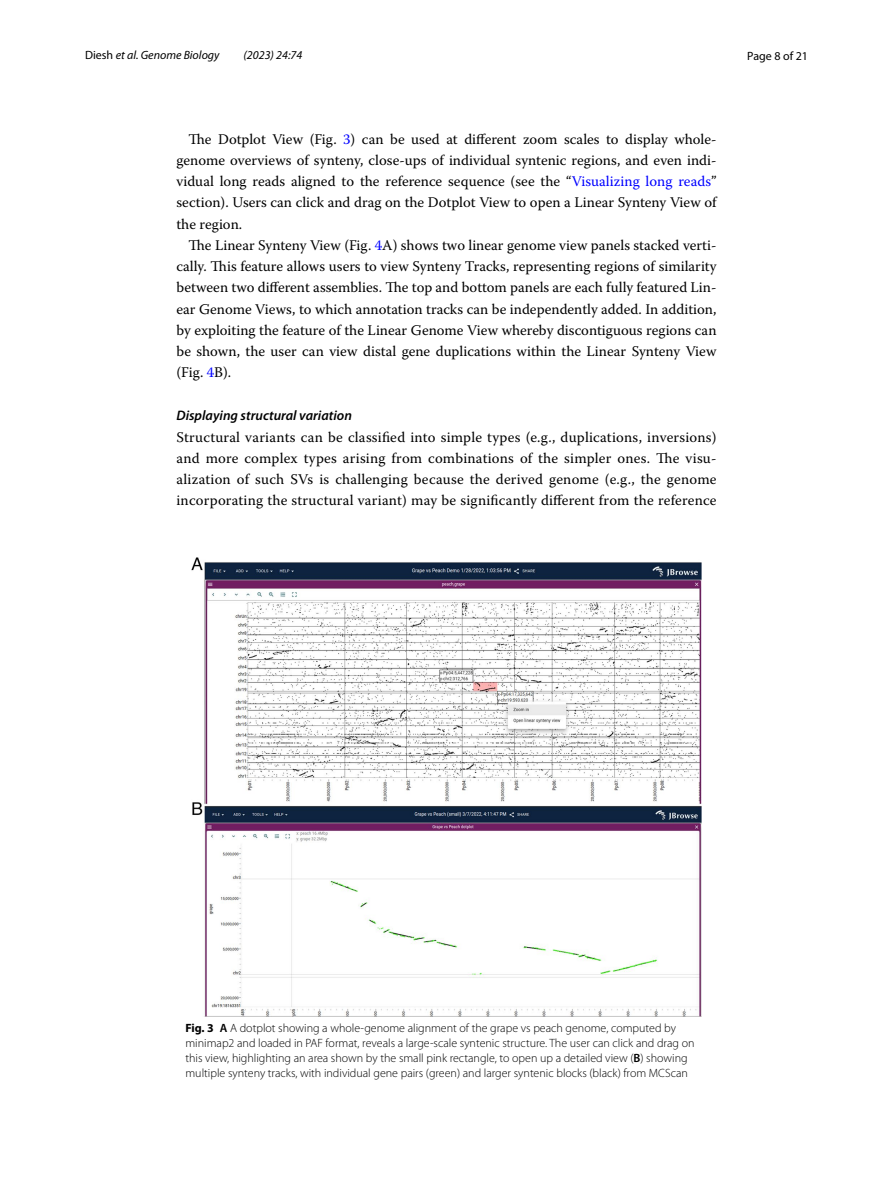
<style>
.page{position:relative;width:893px;height:1187px;background:#fff}
.page>*{position:absolute;margin:0;border:0;box-sizing:border-box;transform-origin:0 0}
.t1{font:14.7px/21.3px "Warnock Pro";color:#000;text-align:justify}
.t2{font:italic 600 13.8px "Myriad Pro";color:#000}
.t3{font:300 12px/15px "Myriad Pro";color:#000}
.t4{font:italic 12px "Myriad Pro";color:#000}
.t5{font:12px "Myriad Pro";color:#000}
.s1{font-style:normal}
.s2{color:#00f}
.s3{font-weight:700}
.s4{font-weight:600}
</style>
<div class="page">
<img style="left:191px;top:558px;width:511px;height:458px">
<p class="t4" style="left:85px;top:48px;width:136px"><span class="s1">Diesh</span> et al. Genome Biology</p>
<p class="t4" style="left:244px;top:48px;width:60px">(2023) 24:74</p>
<p class="t5" style="left:747px;top:48px;width:62px">Page 8 of 21</p>
<p class="t1" style="left:176px;top:128px;width:542px;text-indent:12px">The Dotplot View (Fig. <span class="s2">3</span>) can be used at different zoom scales to display whole&shy;genome overviews of synteny, close-ups of individual syntenic regions, and even indi&shy;vidual long reads aligned to the reference sequence (see the “<span class="s2">Visualizing long reads</span>” section). Users can click and drag on the Dotplot View to open a Linear Synteny View of the region.</p>
<p class="t1" style="left:176px;top:234px;width:542px;text-indent:12px">The Linear Synteny View (Fig. <span class="s2">4</span>A) shows two linear genome view panels stacked verti&shy;cally. This feature allows users to view Synteny Tracks, representing regions of similarity between two different assemblies. The top and bottom panels are each fully featured Lin&shy;ear Genome Views, to which annotation tracks can be independently added. In addition, by exploiting the feature of the Linear Genome View whereby discontiguous regions can be shown, the user can view distal gene duplications within the Linear Synteny View (Fig. <span class="s2">4</span>B).</p>
<p class="t2" style="left:176px;top:407px;width:177px">Displaying structural variation</p>
<p class="t1" style="left:176px;top:426px;width:542px">Structural variants can be classified into simple types (e.g., duplications, inversions) and more complex types arising from combinations of the simpler ones. The visu&shy;alization of such SVs is challenging because the derived genome (e.g., the genome incorporating the structural variant) may be significantly different from the reference</p>
<p class="t3" style="left:185px;top:1020px;width:511px"><span class="s3">Fig. 3</span> <span class="s4">A</span> A dotplot showing a whole-genome alignment of the grape vs peach genome, computed by minimap2 and loaded in PAF format, reveals a large-scale syntenic structure. The user can click and drag on this view, highlighting an area shown by the small pink rectangle, to open up a detailed view (<span class="s4">B</span>) showing multiple synteny tracks, with individual gene pairs (green) and larger syntenic blocks (black) from MCScan</p>
</div>
